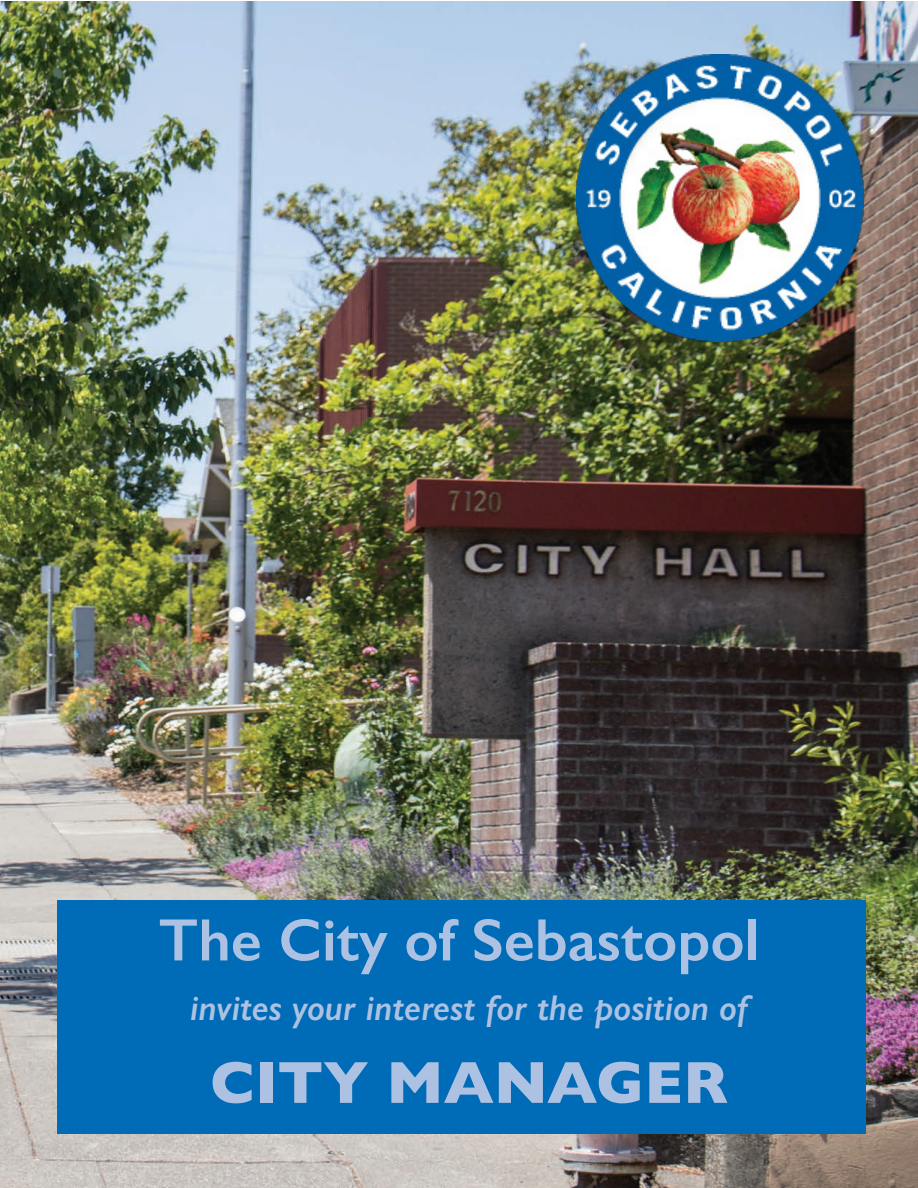
<style>
.page{position:relative;width:918px;height:1188px;background:#fff}
.page>*{position:absolute;margin:0;border:0;box-sizing:border-box;transform-origin:0 0}
.t1{font:600 60px "Gill Sans";color:#adc2e3}
.t2{font:700 60px "Gill Sans";color:#adc2e3}
.t3{font:italic 600 36px "Gill Sans";color:#adc2e3}
</style>
<div class="page">
<img style="left:0;top:2px;width:918px;height:1186px">
<div style="left:57px;top:901px;width:809px;height:233px;background:#006cb7"></div>
<img style="left:576px;top:54px;width:288px;height:288px">
<p class="t1" style="left:158px;top:904px;width:603px">The City of Sebastopol</p>
<p class="t3" style="left:190px;top:986px;width:559px">invites your interest for the position of</p>
<p class="t2" style="left:210px;top:1035px;width:519px">CITY MANAGER</p>
</div>
